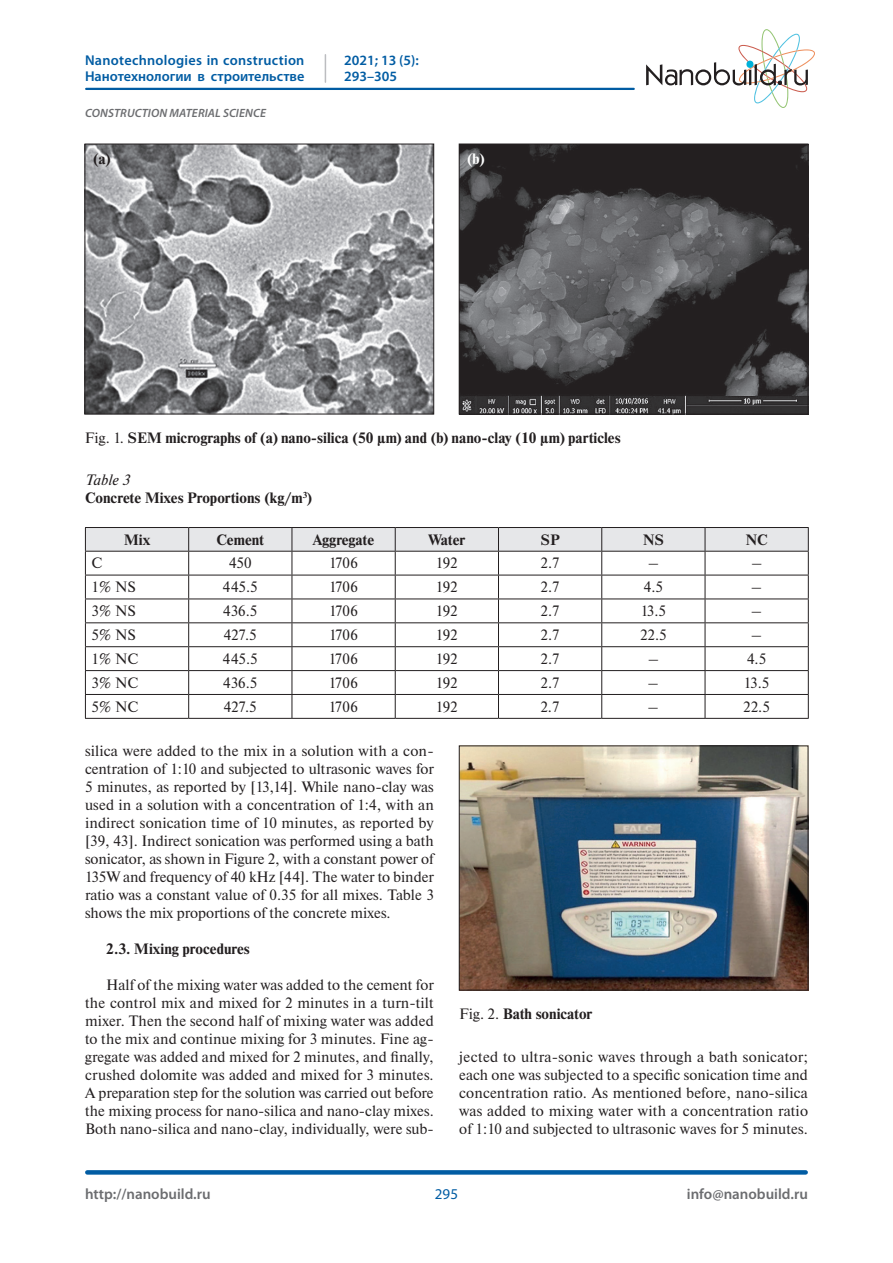
<style>
.page{position:relative;width:893px;height:1263px;background:#fff}
.page>*{position:absolute;margin:0;border:0;box-sizing:border-box;transform-origin:0 0}
.t1{font:15px/18px "Newton";color:#231f20;text-align:justify}
.t2{font:700 15px/18px "Newton";color:#231f20}
.t3{font:600 15px "Myriad Pro";color:#6c6d70}
.t4{font:15px "Myriad Pro";color:#015ca3}
.t5{font:700 15px "Newton";color:#fff}
.t6{font:600 14.25px/16.5px "Myriad Pro";letter-spacing:.005em;color:#015ca3}
.t7{font:italic 600 12px "Myriad Pro";letter-spacing:.01em;color:#6c6d70}
.s1{font-weight:400}
.s2{font-weight:400;font-style:italic}
</style>
<div class="page">
<svg style="left:646px;top:29px;width:169px;height:79px"></svg>
<hr style="left:86px;top:88px;width:548px;height:2px;background:#015ca3">
<div style="left:87px;top:1170px;width:719px;height:5px;background:#015ca3"></div>
<svg style="left:325px;top:55px;width:1px;height:27px"></svg>
<img style="left:461px;top:146px;width:345px;height:266px">
<div style="left:459px;top:144px;width:349px;height:270px;border:1px solid #231f20"></div>
<img style="left:87px;top:146px;width:345px;height:266px">
<div style="left:85px;top:144px;width:349px;height:270px;border:1px solid #231f20"></div>
<svg style="left:85px;top:527px;width:724px;height:191px"></svg>
<hr style="left:85px;top:718px;width:104px;height:1px;background:#231f20">
<hr style="left:189px;top:718px;width:103px;height:1px;background:#231f20">
<hr style="left:292px;top:718px;width:103px;height:1px;background:#231f20">
<hr style="left:395px;top:718px;width:103px;height:1px;background:#231f20">
<hr style="left:498px;top:718px;width:104px;height:1px;background:#231f20">
<hr style="left:602px;top:718px;width:103px;height:1px;background:#231f20">
<hr style="left:705px;top:718px;width:104px;height:1px;background:#231f20">
<img style="left:461px;top:747px;width:345px;height:241px">
<div style="left:459px;top:745px;width:349px;height:245px;border:1px solid #231f20"></div>
<p class="t6" style="left:85px;top:51px;width:221px">Nanotechnologies in construction<br>Нанотехнологии в строительстве</p>
<p class="t6" style="left:344px;top:51px;width:76px">2021; 13 (5):<br>293–305</p>
<p class="t7" style="left:85px;top:105px;width:182px">CONSTRUCTION MATERIAL SCIENCE</p>
<p class="t2" style="left:93px;top:150px;width:19px">(a)</p>
<p class="t5" style="left:467px;top:149px;width:19px">(b)</p>
<p class="t2" style="left:85px;top:429px;width:537px"><span class="s1">Fig. 1.</span> SEM micrographs of (a) nano-silica (50 µm) and (b) nano-clay (10 µm) particles</p>
<p class="t2" style="left:85px;top:471px;width:228px"><span class="s2">Table 3<br></span>Concrete Mixes Proportions (kg/m<sup>3</sup>)</p>
<p class="t2" style="left:124px;top:531px;width:28px">Mix</p>
<p class="t2" style="left:216px;top:531px;width:49px">Cement</p>
<p class="t2" style="left:313px;top:531px;width:63px">Aggregate</p>
<p class="t2" style="left:428px;top:531px;width:38px">Water</p>
<p class="t2" style="left:541px;top:531px;width:21px">SP</p>
<p class="t2" style="left:643px;top:531px;width:22px">NS</p>
<p class="t2" style="left:746px;top:531px;width:23px">NC</p>
<p class="t1" style="left:91px;top:554px;width:12px">C</p>
<p class="t1" style="left:229px;top:554px;width:24px">450</p>
<p class="t1" style="left:329px;top:554px;width:31px">1706</p>
<p class="t1" style="left:436px;top:554px;width:23px">192</p>
<p class="t1" style="left:541px;top:554px;width:21px">2.7</p>
<p class="t1" style="left:648px;top:554px;width:12px">–</p>
<p class="t1" style="left:751px;top:554px;width:12px">–</p>
<p class="t1" style="left:91px;top:578px;width:46px">1% NS</p>
<p class="t1" style="left:223px;top:578px;width:36px">445.5</p>
<p class="t1" style="left:329px;top:578px;width:31px">1706</p>
<p class="t1" style="left:436px;top:578px;width:23px">192</p>
<p class="t1" style="left:541px;top:578px;width:21px">2.7</p>
<p class="t1" style="left:644px;top:578px;width:21px">4.5</p>
<p class="t1" style="left:751px;top:578px;width:12px">–</p>
<p class="t1" style="left:91px;top:602px;width:46px">3% NS</p>
<p class="t1" style="left:223px;top:602px;width:36px">436.5</p>
<p class="t1" style="left:329px;top:602px;width:31px">1706</p>
<p class="t1" style="left:436px;top:602px;width:23px">192</p>
<p class="t1" style="left:541px;top:602px;width:21px">2.7</p>
<p class="t1" style="left:641px;top:602px;width:27px">13.5</p>
<p class="t1" style="left:751px;top:602px;width:12px">–</p>
<p class="t1" style="left:91px;top:625px;width:46px">5% NS</p>
<p class="t1" style="left:224px;top:625px;width:34px">427.5</p>
<p class="t1" style="left:329px;top:625px;width:31px">1706</p>
<p class="t1" style="left:436px;top:625px;width:23px">192</p>
<p class="t1" style="left:540px;top:625px;width:21px">2.7</p>
<p class="t1" style="left:640px;top:625px;width:28px">22.5</p>
<p class="t1" style="left:751px;top:625px;width:12px">–</p>
<p class="t1" style="left:91px;top:649px;width:48px">1% NC</p>
<p class="t1" style="left:223px;top:649px;width:36px">445.5</p>
<p class="t1" style="left:329px;top:649px;width:31px">1706</p>
<p class="t1" style="left:436px;top:649px;width:23px">192</p>
<p class="t1" style="left:540px;top:649px;width:21px">2.7</p>
<p class="t1" style="left:648px;top:649px;width:12px">–</p>
<p class="t1" style="left:747px;top:649px;width:21px">4.5</p>
<p class="t1" style="left:91px;top:673px;width:48px">3% NC</p>
<p class="t1" style="left:223px;top:673px;width:36px">436.5</p>
<p class="t1" style="left:329px;top:673px;width:31px">1706</p>
<p class="t1" style="left:436px;top:673px;width:23px">192</p>
<p class="t1" style="left:540px;top:673px;width:21px">2.7</p>
<p class="t1" style="left:648px;top:673px;width:12px">–</p>
<p class="t1" style="left:744px;top:673px;width:27px">13.5</p>
<p class="t1" style="left:91px;top:697px;width:48px">5% NC</p>
<p class="t1" style="left:224px;top:697px;width:34px">427.5</p>
<p class="t1" style="left:329px;top:697px;width:31px">1706</p>
<p class="t1" style="left:436px;top:697px;width:23px">192</p>
<p class="t1" style="left:540px;top:697px;width:21px">2.7</p>
<p class="t1" style="left:648px;top:697px;width:12px">–</p>
<p class="t1" style="left:743px;top:697px;width:28px">22.5</p>
<p class="t1" style="left:85px;top:741px;width:350px">silica were added to the mix in a solution with a con&shy;centration of 1:10 and subjected to ultrasonic waves for 5 minutes, as reported by [13,14]. While nano-clay was used in a solution with a concentration of 1:4, with an indirect sonication time of 10 minutes, as reported by [39, 43]. Indirect sonication was performed using a bath sonicator, as shown in Figure 2, with a constant power of 135W and frequency of 40 kHz [44]. The water to binder ratio was a constant value of 0.35 for all mixes. Table 3 shows the mix proportions of the concrete mixes.</p>
<p class="t2" style="left:106px;top:940px;width:145px">2.3. Mixing procedures</p>
<p class="t1" style="left:85px;top:975px;width:350px;text-indent:21px">Half of the mixing water was added to the cement for the control mix and mixed for 2 minutes in a turn-tilt mixer. Then the second half of mixing water was added to the mix and continue mixing for 3 minutes. Fine ag&shy;gregate was added and mixed for 2 minutes, and finally, crushed dolomite was added and mixed for 3 minutes.<br>A preparation step for the solution was carried out before the mixing process for nano-silica and nano-clay mixes.<br>Both nano-silica and nano-clay, individually, were sub-</p>
<p class="t2" style="left:459px;top:1005px;width:135px"><span class="s1">Fig. 2.</span> Bath sonicator</p>
<p class="t1" style="left:459px;top:1047px;width:350px">jected to ultra-sonic waves through a bath sonicator; each one was subjected to a specific sonication time and concentration ratio. As mentioned before, nano-silica was added to mixing water with a concentration ratio of 1:10 and subjected to ultrasonic waves for 5 minutes.</p>
<p class="t3" style="left:85px;top:1184px;width:127px">http://nanobuild.ru</p>
<p class="t3" style="left:687px;top:1184px;width:123px">info@nanobuild.ru</p>
<p class="t4" style="left:435px;top:1185px;width:25px">295</p>
</div>
